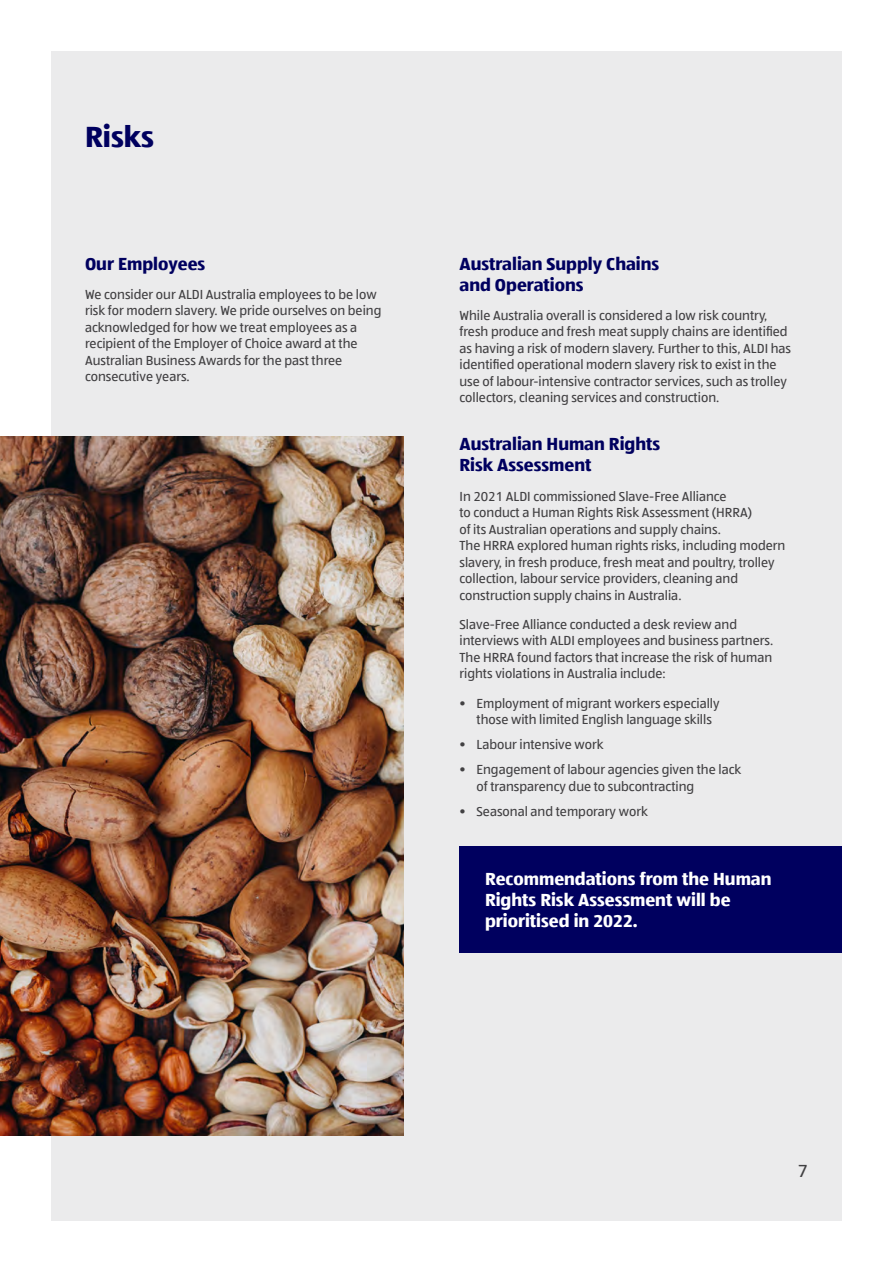
<style>
.page{position:relative;width:893px;height:1263px;background:#fff}
.page>*{position:absolute;margin:0;border:0;box-sizing:border-box;transform-origin:0 0}
.Heading_1{font:700 30px "ALDISUED Office";color:#00005f}
.Sub-title_Blue{font:700 18px/21px "ALDISUED Office";color:#00005f}
.Callout{font:700 18px/21px "ALDISUED Office";color:#fff}
.t1{font:18px "ALDISUED Office";color:#414042}
.Body{font:13.5px/16.5px "ALDISUED Office";color:#414042}
</style>
<div class="page">
<div style="left:51px;top:51px;width:791px;height:1169px;background:#ebebec"></div>
<img style="left:0;top:437px;width:404px;height:699px">
<div style="left:459px;top:846px;width:383px;height:106px;background:#00005f"></div>
<p class="Heading_1" style="left:85px;top:116px;width:70px">Risks</p>
<p class="Sub-title_Blue" style="left:85px;top:252px;width:122px">Our Employees</p>
<p class="Body" style="left:85px;top:286px;width:298px">We consider our ALDI Australia employees to be low risk for modern slavery. We pride ourselves on being acknowledged for how we treat employees as a recipient of the Employer of Choice award at the Australian Business Awards for the past three consecutive years.</p>
<p class="Sub-title_Blue" style="left:459px;top:252px;width:201px">Australian Supply Chains and Operations</p>
<p class="Body" style="left:459px;top:307px;width:333px">While Australia overall is considered a low risk country, fresh produce and fresh meat supply chains are identified as having a risk of modern slavery. Further to this, ALDI has identified operational modern slavery risk to exist in the use of labour-intensive contractor services, such as trolley collectors, cleaning services and construction.</p>
<p class="Sub-title_Blue" style="left:459px;top:433px;width:202px">Australian Human Rights<br>Risk Assessment</p>
<p class="Body" style="left:459px;top:487px;width:327px">In 2021 ALDI commissioned Slave-Free Alliance<br>to conduct a Human Rights Risk Assessment (HRRA)<br>of its Australian operations and supply chains.<br>The HRRA explored human rights risks, including modern slavery, in fresh produce, fresh meat and poultry, trolley collection, labour service providers, cleaning and construction supply chains in Australia.</p>
<p class="Body" style="left:459px;top:616px;width:315px">Slave-Free Alliance conducted a desk review and interviews with ALDI employees and business partners.<br>The HRRA found factors that increase the risk of human rights violations in Australia include:</p>
<p class="Body" style="left:476px;top:694px;width:245px;text-indent:-17px">• Employment of migrant workers especially those with limited English language skills</p>
<p class="Body" style="left:459px;top:736px;width:146px">• Labour intensive work</p>
<p class="Body" style="left:476px;top:761px;width:266px;text-indent:-17px">• Engagement of labour agencies given the lack of transparency due to subcontracting</p>
<p class="Body" style="left:459px;top:802px;width:190px">• Seasonal and temporary work</p>
<p class="Callout" style="left:485px;top:868px;width:288px">Recommendations from the Human<br>Rights Risk Assessment will be prioritised in 2022.</p>
<h2 class="t1" style="left:798px;top:1159px;width:11px">7</h2>
</div>
